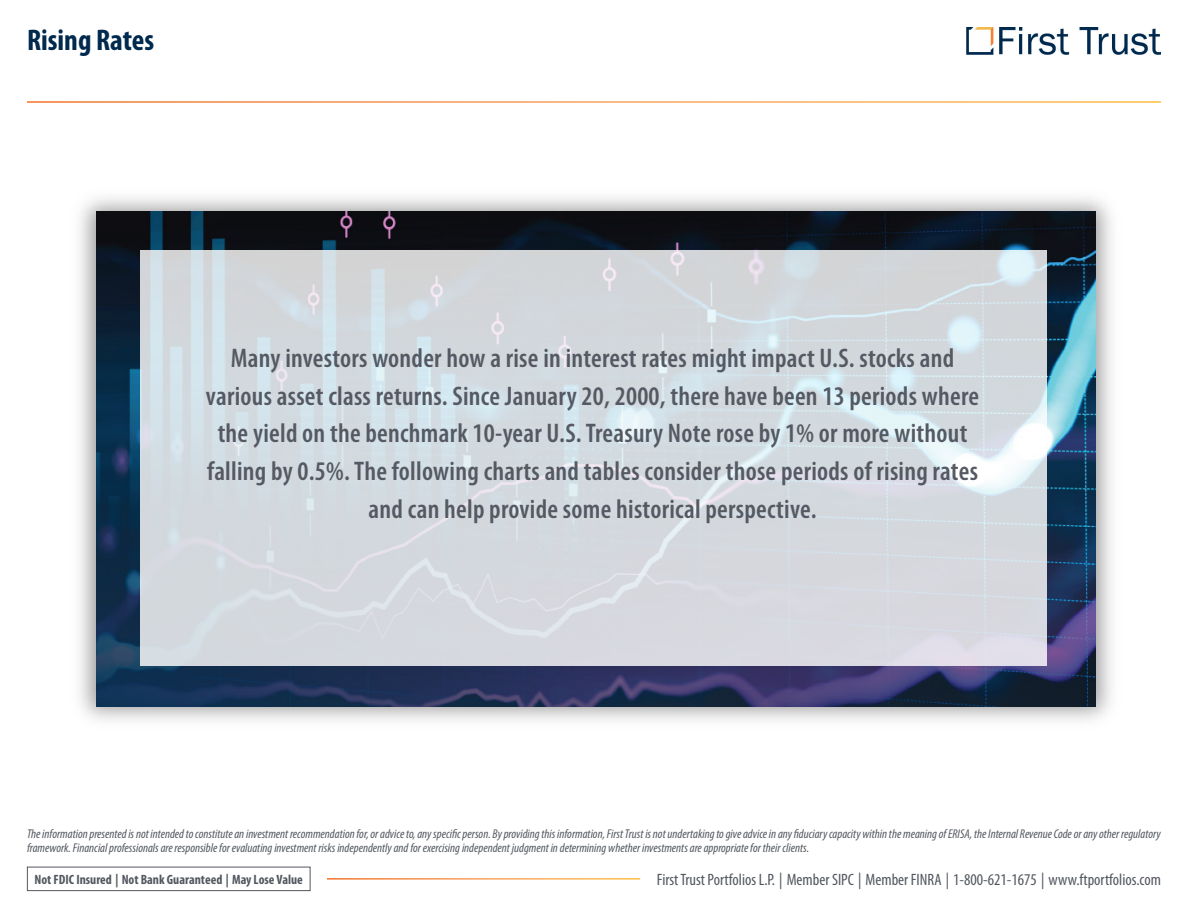
<style>
.page{position:relative;width:1188px;height:918px;background:#fff}
.page>*{position:absolute;margin:0;border:0;box-sizing:border-box;transform-origin:0 0}
.t1{font:700 condensed 30px "Myriad Pro";color:#00294e}
.t2{font:600 condensed 27px "Myriad Pro";letter-spacing:.01em;color:#555963}
.P_Footer{font:condensed 16.5px "Myriad Pro";color:#52575f}
.P_Footnote{font:700 condensed 13.5px "Myriad Pro";color:#52575f}
.P_Footnote-2{font:italic condensed 12.75px/13.5px "Myriad Pro";color:#52575f}
</style>
<div class="page">
<img style="left:79px;top:197px;width:1034px;height:524px">
<img style="left:96px;top:211px;width:999px;height:496px">
<div style="left:140px;top:250px;width:906px;height:416px;background:#fff;opacity:.82"></div>
<div style="left:27px;top:867px;width:283px;height:24px;border:1px solid #52575f"></div>
<img style="left:967px;top:27px;width:194px;height:27px">
<p class="t1" style="left:27px;top:21px;width:129px">Rising Rates</p>
<p class="t2" style="left:231px;top:343px;width:725px">Many investors wonder how a rise in interest rates might impact U.S. stocks and</p>
<p class="t2" style="left:206px;top:381px;width:775px">various asset class returns. Since January 20, 2000, there have been 13 periods where</p>
<p class="t2" style="left:218px;top:419px;width:751px">the yield on the benchmark 10-year U.S. Treasury Note rose by 1% or more without</p>
<p class="t2" style="left:207px;top:456px;width:772px">falling by 0.5%. The following charts and tables consider those periods of rising rates</p>
<p class="t2" style="left:369px;top:494px;width:450px">and can help provide some historical perspective.</p>
<p class="P_Footnote-2" style="left:27px;top:827px;width:1135px">The information presented is not intended to constitute an investment recommendation for, or advice to, any specific person. By providing this information, First Trust is not undertaking to give advice in any fiduciary capacity within the meaning of ERISA, the Internal Revenue Code or any other regulatory framework. Financial professionals are responsible for evaluating investment risks independently and for exercising independent judgment in determining whether investments are appropriate for their clients.</p>
<p class="P_Footnote" style="left:35px;top:871px;width:270px">Not FDIC Insured | Not Bank Guaranteed | May Lose Value</p>
<p class="P_Footer" style="left:657px;top:870px;width:506px">First Trust Portfolios L.P. | Member SIPC | Member FINRA | 1-800-621-1675 | www.ftportfolios.com</p>
</div>
